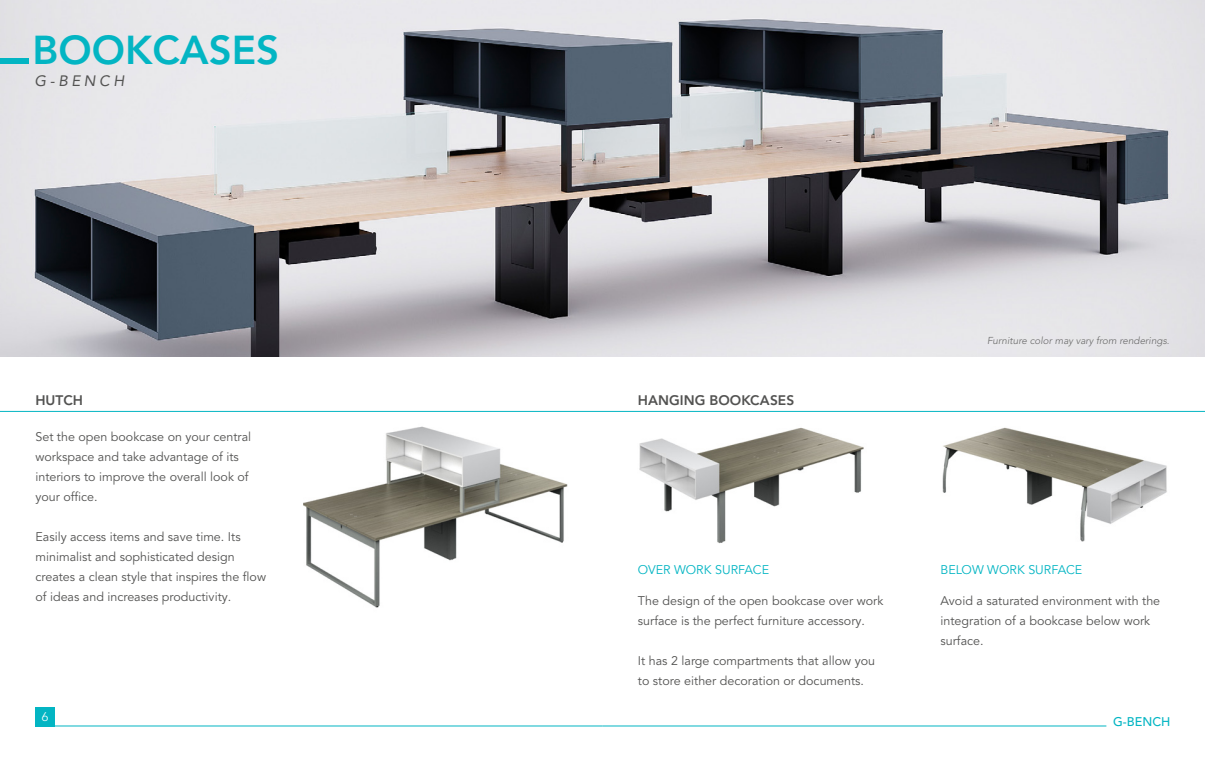
<style>
.page{position:relative;width:1205px;height:762px;background:#fff}
.page>*{position:absolute;margin:0;border:0;box-sizing:border-box;transform-origin:0 0}
.t1{font:800 40px "Avenir LT Pro";color:#03b5c3}
.t2{font:italic 15px "Avenir LT Pro";letter-spacing:.24em;color:#525251}
.t3{font:800 13.75px "Avenir LT Pro";letter-spacing:.005em;color:#525251}
.t4{font:12.5px/20px "Avenir LT Pro";color:#525251}
.t5{font:12.5px "Avenir LT Pro";letter-spacing:-.005em;color:#03b5c3}
.t6{font:500 12.5px "Avenir LT Pro";color:#03b5c3}
.t7{font:300 12.5px "Avenir LT Pro";color:#fff}
.t8{font:italic 300 10px "Avenir LT Pro";color:#686868}
</style>
<div class="page">
<img style="left:0;top:0;width:1205px;height:356px">
<hr style="left:35px;top:725px;width:567px;height:1px;background:#03b5c3">
<div style="left:35px;top:707px;width:19px;height:19px;background:#03b5c3"></div>
<hr style="left:602px;top:725px;width:504px;height:1px;background:#03b5c3">
<hr style="left:0;top:411px;width:1205px;height:1px;background:#03b5c3">
<img style="left:303px;top:426px;width:265px;height:182px">
<img style="left:639px;top:428px;width:225px;height:116px">
<img style="left:942px;top:427px;width:225px;height:115px">
<div style="left:0;top:58px;width:29px;height:6px;background:#03b5c3"></div>
<h1 class="t1" style="left:32px;top:26px;width:248px">BOOKCASES</h1>
<p class="t2" style="left:35px;top:72px;width:91px">G-BENCH</p>
<p class="t3" style="left:35px;top:392px;width:49px">HUTCH</p>
<p class="t3" style="left:638px;top:392px;width:158px">HANGING BOOKCASES</p>
<p class="t8" style="left:987px;top:335px;width:184px">Furniture color may vary from renderings.</p>
<p class="t4" style="left:35px;top:427px;width:217px">Set the open bookcase on your central workspace and take advantage of its interiors to improve the overall look of your office.</p>
<p class="t4" style="left:35px;top:527px;width:232px">Easily access items and save time. Its minimalist and sophisticated design creates a clean style that inspires the flow of ideas and increases productivity.</p>
<p class="t7" style="left:42px;top:709px;width:8px">6</p>
<p class="t5" style="left:638px;top:562px;width:133px">OVER WORK SURFACE</p>
<p class="t5" style="left:940px;top:562px;width:143px">BELOW WORK SURFACE</p>
<p class="t4" style="left:638px;top:591px;width:247px">The design of the open bookcase over work surface is the perfect furniture accessory.</p>
<p class="t4" style="left:638px;top:651px;width:239px">It has 2 large compartments that allow you to store either decoration or documents.</p>
<p class="t4" style="left:940px;top:591px;width:221px">Avoid a saturated environment with the integration of a bookcase below work surface.</p>
<p class="t6" style="left:1113px;top:714px;width:59px">G-BENCH</p>
</div>
